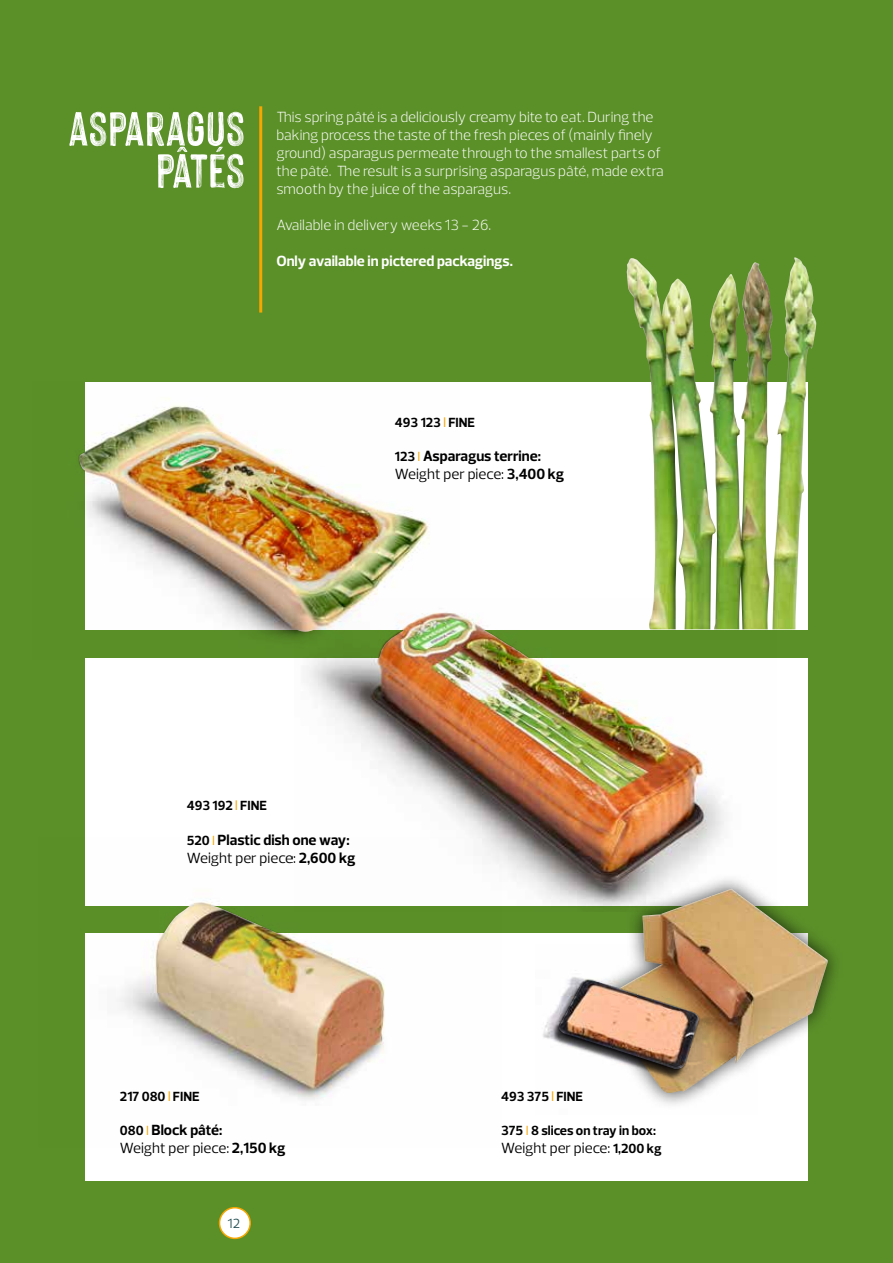
<style>
.page{position:relative;width:893px;height:1263px;background:#fff}
.page>*{position:absolute;margin:0;border:0;box-sizing:border-box;transform-origin:0 0}
.t1{font:52.5px/42px "Hackney Personal Use Only";color:#fff;text-align:right}
.t2{font:300 15px/18px "Prelo";color:#fff}
.t3{font:700 15px/18px "Prelo";color:#000}
.t4{font:700 15px "Prelo";color:#fff}
.t5{font:15px "Prelo";color:#000}
.t6{font:700 13.5px "Prelo";color:#000}
.t7{font:13.5px "Prelo";color:#265053}
.s1{font-family:"Helvetica Neue";font-weight:400;font-stretch:condensed;color:#f7a600}
.s2{font-size:13.5px}
.s3{font-weight:400;font-size:13.5px;color:#f7a600}
.s4{font-weight:400}
.s5{font-weight:400;color:#f7a600}
.s6{font-weight:700;font-size:13.5px}
</style>
<div class="page">
<div style="left:0;top:0;width:892px;height:1263px;background:#5b9029"></div>
<div style="left:220px;top:1208px;width:30px;height:30px;background:#fff;border-radius:50%"></div>
<div style="left:219px;top:1207px;width:32px;height:32px;border:2px solid #f7a600;border-radius:50%"></div>
<div style="left:85px;top:933px;width:723px;height:248px;background:#fff"></div>
<div style="left:85px;top:657px;width:723px;height:248px;background:#fff"></div>
<div style="left:85px;top:382px;width:723px;height:248px;background:#fff"></div>
<img style="left:79px;top:407px;width:348px;height:225px">
<img style="left:85px;top:899px;width:250px;height:202px">
<img style="left:157px;top:903px;width:228px;height:184px">
<hr style="left:259px;top:106px;width:3px;height:207px;background:#f7a600">
<div style="left:578px;top:873px;width:266px;height:237px;background:#000;opacity:.75"></div>
<img style="left:594px;top:889px;width:234px;height:204px">
<img style="left:543px;top:945px;width:215px;height:165px">
<div style="left:550px;top:982px;width:148px;height:98px;background:#000;opacity:.75"></div>
<img style="left:559px;top:980px;width:140px;height:89px">
<img style="left:627px;top:257px;width:189px;height:372px">
<hr style="left:892px;top:0;width:1px;height:1263px;background:#5b9029">
<img style="left:294px;top:598px;width:482px;height:314px">
<img style="left:371px;top:613px;width:333px;height:270px">
<h1 class="t1" style="left:68px;top:106px;width:178px">ASPARAGUS<br>PÂTÉS</h1>
<p class="t2" style="left:276px;top:108px;width:389px">This spring pâté is a deliciously creamy bite to eat. During the baking process the taste of the fresh pieces of (mainly finely ground) asparagus permeate through to the smallest parts of the pâté. The result is a surprising asparagus pâté, made extra smooth by the juice of the asparagus.</p>
<p class="t2" style="left:276px;top:216px;width:217px">Available in delivery weeks 13 - 26.</p>
<p class="t4" style="left:276px;top:252px;width:238px">Only available in pictered packagings.</p>
<p class="t6" style="left:395px;top:414px;width:82px">493 123 <span class="s1">I</span> FINE</p>
<p class="t3" style="left:395px;top:447px;width:171px"><span class="s2">123</span> <span class="s3">I</span> Asparagus terrine:<br><span class="s4">Weight per piece:</span> 3,400 kg</p>
<p class="t6" style="left:187px;top:797px;width:82px">493 192 <span class="s1">I</span> FINE</p>
<p class="t3" style="left:187px;top:831px;width:170px"><span class="s2">520</span> <span class="s3">I</span> Plastic dish one way:<br><span class="s4">Weight per piece:</span> 2,600 kg</p>
<p class="t6" style="left:120px;top:1088px;width:81px">217 080 <span class="s1">I</span> FINE</p>
<p class="t3" style="left:120px;top:1121px;width:167px"><span class="s2">080</span> <span class="s3">I</span> Block pâté:<br><span class="s4">Weight per piece:</span> 2,150 kg</p>
<p class="t7" style="left:228px;top:1215px;width:14px">12</p>
<p class="t6" style="left:501px;top:1088px;width:84px">493 375 <span class="s1">I</span> FINE</p>
<p class="t6" style="left:501px;top:1122px;width:156px">375 <span class="s5">I</span> 8 slices on tray in box:</p>
<p class="t5" style="left:501px;top:1139px;width:162px">Weight per piece: <span class="s6">1,200 kg</span></p>
</div>
